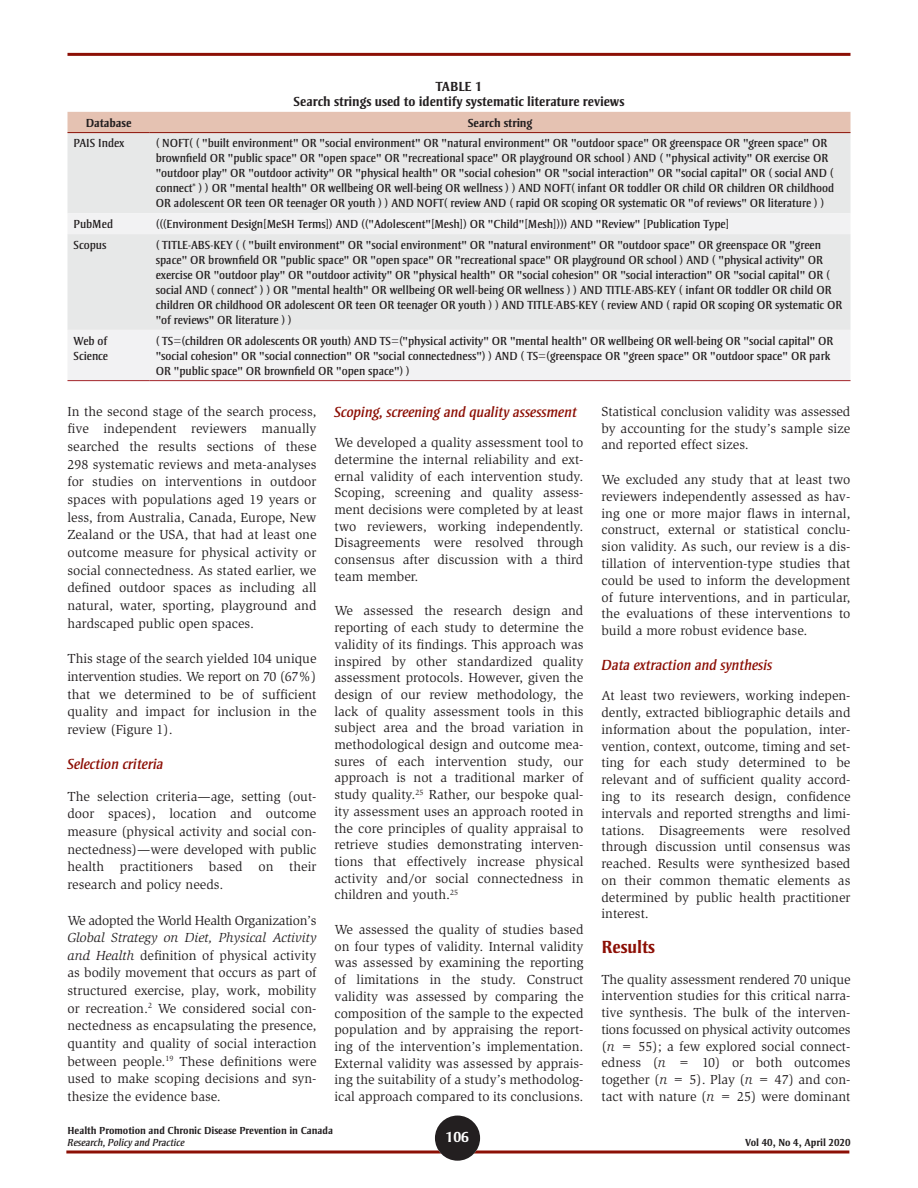
<style>
.page{position:relative;width:918px;height:1188px;background:#fff}
.page>*{position:absolute;margin:0;border:0;box-sizing:border-box;transform-origin:0 0}
.t1{font:700 18px "Strayhorn MT Std";color:#8c0f05}
.t2{font:italic 15px "Strayhorn MT Std";color:#8c0f05}
.t3{font:700 15px "Strayhorn MT Std";color:#fff}
.BODY{font:13.5px/16.6px "Slimbach Std";color:#231f20;text-align:justify}
.Tableau_titre{font:700 13.5px/15px "Strayhorn MT Std";color:#231f20;text-align:center}
.Tableau_Body{font:12px/15px "Strayhorn MT Std";color:#231f20}
.Tableau_titre_de_col{font:700 12px "Strayhorn MT Std";color:#231f20}
.t4{font:700 10.5px "Strayhorn MT Std";color:#231f20}
.t5{font:italic 10.5px "Strayhorn MT Std";color:#231f20}
.s1{font-style:italic}
</style>
<div class="page">
<svg style="left:66px;top:1150px;width:783px;height:4px;background:#a84a43"></svg>
<hr style="left:68px;top:53px;width:782px;height:3px;background:#8c0f05">
<div style="left:435px;top:1116px;width:45px;height:45px;background:#231f20;border-radius:50%"></div>
<div style="left:68px;top:112px;width:782px;height:20px;background:#e5c2b2"></div>
<div style="left:68px;top:133px;width:782px;height:80px;background:#e7e8e8"></div>
<svg style="left:68px;top:213px;width:782px;height:167px;fill:#e7e8e8"></svg>
<hr style="left:68px;top:132px;width:82px;height:1px;background:#8c0f05">
<hr style="left:150px;top:132px;width:700px;height:1px;background:#8c0f05">
<hr style="left:68px;top:380px;width:82px;height:1px;background:#a32529">
<hr style="left:150px;top:380px;width:700px;height:1px;background:#a32529">
<p class="Tableau_titre" style="left:294px;top:79px;width:332px">TABLE 1<br>Search strings used to identify systematic literature reviews</p>
<p class="Tableau_titre_de_col" style="left:86px;top:116px;width:47px">Database</p>
<p class="Tableau_titre_de_col" style="left:468px;top:116px;width:66px">Search string</p>
<p class="Tableau_Body" style="left:74px;top:136px;width:52px">PAIS Index</p>
<p class="Tableau_Body" style="left:156px;top:136px;width:680px">( NOFT( ( "built environment" OR "social environment" OR "natural environment" OR "outdoor space" OR greenspace OR "green space" OR brownfield OR "public space" OR "open space" OR "recreational space" OR playground OR school ) AND ( "physical activity" OR exercise OR "outdoor play" OR "outdoor activity" OR "physical health" OR "social cohesion" OR "social interaction" OR "social capital" OR ( social AND ( connect* ) ) OR "mental health" OR wellbeing OR well-being OR wellness ) ) AND NOFT( infant OR toddler OR child OR children OR childhood OR adolescent OR teen OR teenager OR youth ) ) AND NOFT( review AND ( rapid OR scoping OR systematic OR "of reviews" OR literature ) )</p>
<p class="Tableau_Body" style="left:74px;top:217px;width:41px">PubMed</p>
<p class="Tableau_Body" style="left:156px;top:217px;width:575px">(((Environment Design[MeSH Terms]) AND (("Adolescent"[Mesh]) OR "Child"[Mesh]))) AND "Review" [Publication Type]</p>
<p class="Tableau_Body" style="left:74px;top:237px;width:34px">Scopus</p>
<p class="Tableau_Body" style="left:156px;top:237px;width:688px">( TITLE-ABS-KEY ( ( "built environment" OR "social environment" OR "natural environment" OR "outdoor space" OR greenspace OR "green space" OR brownfield OR "public space" OR "open space" OR "recreational space" OR playground OR school ) AND ( "physical activity" OR exercise OR "outdoor play" OR "outdoor activity" OR "physical health" OR "social cohesion" OR "social interaction" OR "social capital" OR ( social AND ( connect* ) ) OR "mental health" OR wellbeing OR well-being OR wellness ) ) AND TITLE-ABS-KEY ( infant OR toddler OR child OR children OR childhood OR adolescent OR teen OR teenager OR youth ) ) AND TITLE-ABS-KEY ( review AND ( rapid OR scoping OR systematic OR "of reviews" OR literature ) )</p>
<p class="Tableau_Body" style="left:74px;top:333px;width:36px">Web of<br>Science</p>
<p class="Tableau_Body" style="left:156px;top:333px;width:679px">( TS=(children OR adolescents OR youth) AND TS=("physical activity" OR "mental health" OR wellbeing OR well-being OR "social capital" OR "social cohesion" OR "social connection" OR "social connectedness") ) AND ( TS=(greenspace OR "green space" OR "outdoor space" OR park<br>OR "public space" OR brownfield OR "open space") )</p>
<p class="BODY" style="left:68px;top:403px;width:251px;line-height:17.7px">In the second stage of the search process, five independent reviewers manually searched the results sections of these 298 systematic reviews and meta-analyses for studies on interventions in outdoor spaces with populations aged 19 years or less, from Australia, Canada, Europe, New Zealand or the USA, that had at least one outcome measure for physical activity or social connectedness. As stated earlier, we defined outdoor spaces as including all natural, water, sporting, playground and hardscaped public open spaces.</p>
<p class="BODY" style="left:68px;top:650px;width:251px;line-height:17.7px">This stage of the search yielded 104 unique intervention studies. We report on 70 (67%) that we determined to be of sufficient quality and impact for inclusion in the review (Figure 1).</p>
<h3 class="t2" style="left:68px;top:756px;width:97px">Selection criteria</h3>
<p class="BODY" style="left:68px;top:787px;width:251px;line-height:17.7px">The selection criteria—age, setting (out&shy;door spaces), location and outcome measure (physical activity and social con&shy;nectedness)—were developed with public health practitioners based on their research and policy needs.</p>
<p class="BODY" style="left:68px;top:911px;width:251px;line-height:17.7px">We adopted the World Health Organization’s <span class="s1">Global Strategy on Diet, Physical Activity and Health</span> definition of physical activity as bodily movement that occurs as part of structured exercise, play, work, mobility or recreation.<sup>2</sup> We considered social con&shy;nectedness as encapsulating the presence, quantity and quality of social interaction between people.<sup>19</sup> These definitions were used to make scoping decisions and syn&shy;thesize the evidence base.</p>
<h3 class="t2" style="left:334px;top:403px;width:244px">Scoping, screening and quality assessment</h3>
<p class="BODY" style="left:334px;top:434px;width:251px">We developed a quality assessment tool to determine the internal reliability and ext&shy;ernal validity of each intervention study.<br>Scoping, screening and quality assess&shy;ment decisions were completed by at least two reviewers, working independently.<br>Disagreements were resolved through consensus after discussion with a third team member.</p>
<p class="BODY" style="left:334px;top:603px;width:251px">We assessed the research design and reporting of each study to determine the validity of its findings. This approach was inspired by other standardized quality assessment protocols. However, given the design of our review methodology, the lack of quality assessment tools in this subject area and the broad variation in methodological design and outcome mea&shy;sures of each intervention study, our approach is not a traditional marker of study quality.<sup>25</sup> Rather, our bespoke qual&shy;ity assessment uses an approach rooted in the core principles of quality appraisal to retrieve studies demonstrating interven&shy;tions that effectively increase physical activity and/or social connectedness in children and youth.<sup>25</sup></p>
<p class="BODY" style="left:334px;top:921px;width:251px">We assessed the quality of studies based on four types of validity. Internal validity was assessed by examining the reporting of limitations in the study. Construct validity was assessed by comparing the composition of the sample to the expected population and by appraising the report&shy;ing of the intervention’s implementation.<br>External validity was assessed by apprais&shy;ing the suitability of a study’s methodolog&shy;ical approach compared to its conclusions.</p>
<p class="BODY" style="left:602px;top:403px;width:250px">Statistical conclusion validity was assessed by accounting for the study’s sample size and reported effect sizes.</p>
<p class="BODY" style="left:602px;top:471px;width:251px">We excluded any study that at least two reviewers independently assessed as hav&shy;ing one or more major flaws in internal, construct, external or statistical conclu&shy;sion validity. As such, our review is a dis&shy;tillation of intervention-type studies that could be used to inform the development of future interventions, and in particular, the evaluations of these interventions to build a more robust evidence base.</p>
<h3 class="t2" style="left:602px;top:656px;width:172px">Data extraction and synthesis</h3>
<p class="BODY" style="left:602px;top:687px;width:251px">At least two reviewers, working indepen&shy;dently, extracted bibliographic details and information about the population, inter&shy;vention, context, outcome, timing and set&shy;ting for each study determined to be relevant and of sufficient quality accord&shy;ing to its research design, confidence intervals and reported strengths and limi&shy;tations. Disagreements were resolved through discussion until consensus was reached. Results were synthesized based on their common thematic elements as determined by public health practitioner interest.</p>
<h2 class="t1" style="left:602px;top:937px;width:55px">Results</h2>
<p class="BODY" style="left:602px;top:971px;width:251px">The quality assessment rendered 70 unique intervention studies for this critical narra&shy;tive synthesis. The bulk of the interven&shy;tions focussed on physical activity outcomes (<span class="s1">n</span> = 55); a few explored social connect&shy;edness (<span class="s1">n</span> = 10) or both outcomes together (<span class="s1">n</span> = 5). Play (<span class="s1">n</span> = 47) and con&shy;tact with nature (<span class="s1">n</span> = 25) were dominant</p>
<p class="t4" style="left:68px;top:1125px;width:267px">Health Promotion and Chronic Disease Prevention in Canada</p>
<p class="t5" style="left:68px;top:1137px;width:119px">Research, Policy and Practice</p>
<p class="t4" style="left:745px;top:1137px;width:107px">Vol 40, No 4, April 2020</p>
<p class="t3" style="left:446px;top:1128px;width:25px">106</p>
</div>
